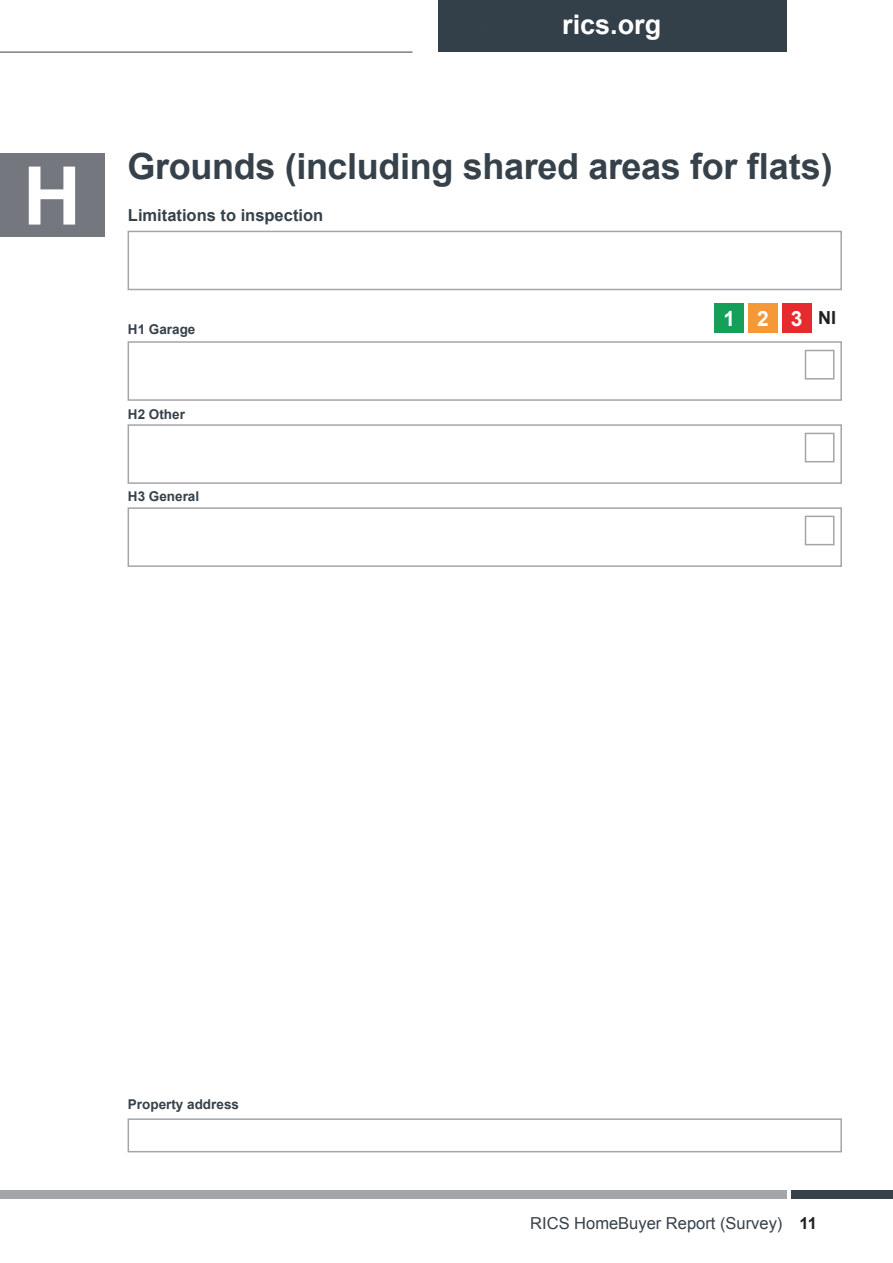
<style>
.page{position:relative;width:893px;height:1263px;background:#fff}
.page>*{position:absolute;margin:0;border:0;box-sizing:border-box;transform-origin:0 0}
.t1{font:700 81px "Arial";color:#fff}
.t2{font:700 36px "Arial";letter-spacing:-.01em;color:#36414a}
.t3{font:700 27px "Arial";color:#fff}
.t4{font:700 21px "Arial";color:#fff}
.t5{font:16.5px "Arial";color:#36414a}
.t6{font:700 16.5px "Arial";color:#36414a}
.t7{font:700 13.5px "Arial";color:#36414a}
.s1{font-size:18px;color:#231f20}
.s2{font-weight:700;color:#231f20}
</style>
<div class="page">
<div style="left:791px;top:1191px;width:102px;height:8px;background:#36414a"></div>
<div style="left:0;top:1191px;width:787px;height:8px;background:#a4a5a9"></div>
<div style="left:438px;top:0;width:349px;height:52px;background:#344049"></div>
<hr style="left:0;top:52px;width:412px;height:1px;background:#36414a">
<div style="left:128px;top:424px;width:714px;height:60px;background:#fff;border:2px solid #a4a5a9"></div>
<div style="left:128px;top:1118px;width:714px;height:34px;background:#fff;border:2px solid #a4a5a9"></div>
<div style="left:0;top:153px;width:104px;height:84px;background:#74777e"></div>
<div style="left:128px;top:231px;width:714px;height:59px;background:#fff;border:2px solid #a4a5a9"></div>
<div style="left:128px;top:341px;width:714px;height:60px;background:#fff;border:2px solid #a4a5a9"></div>
<div style="left:128px;top:507px;width:714px;height:60px;background:#fff;border:2px solid #a4a5a9"></div>
<div style="left:805px;top:350px;width:29px;height:29px;background:#fff;border:2px solid #a4a5a9"></div>
<div style="left:805px;top:516px;width:29px;height:29px;background:#fff;border:2px solid #a4a5a9"></div>
<div style="left:805px;top:433px;width:29px;height:29px;background:#fff;border:2px solid #a4a5a9"></div>
<div style="left:714px;top:303px;width:30px;height:30px;background:#159f58"></div>
<div style="left:748px;top:303px;width:30px;height:30px;background:#f59938"></div>
<div style="left:782px;top:303px;width:29px;height:30px;background:#e62b2f"></div>
<h1 class="t1" style="left:23px;top:142px;width:60px">H</h1>
<h3 class="t3" style="left:562px;top:7px;width:101px">rics.org</h3>
<h2 class="t2" style="left:128px;top:143px;width:707px">Grounds (including shared areas for flats)</h2>
<p class="t6" style="left:128px;top:205px;width:197px">Limitations to inspection</p>
<p class="t7" style="left:128px;top:320px;width:69px">H1 Garage</p>
<p class="t7" style="left:128px;top:405px;width:59px">H2 Other</p>
<p class="t7" style="left:128px;top:487px;width:73px">H3 General</p>
<h3 class="t4" style="left:723px;top:304px;width:114px">123<span class="s1">NI</span></h3>
<p class="t7" style="left:128px;top:1095px;width:113px">Property address</p>
<p class="t5" style="left:530px;top:1212px;width:288px">RICS HomeBuyer Report (Survey) <span class="s2">11</span></p>
</div>
